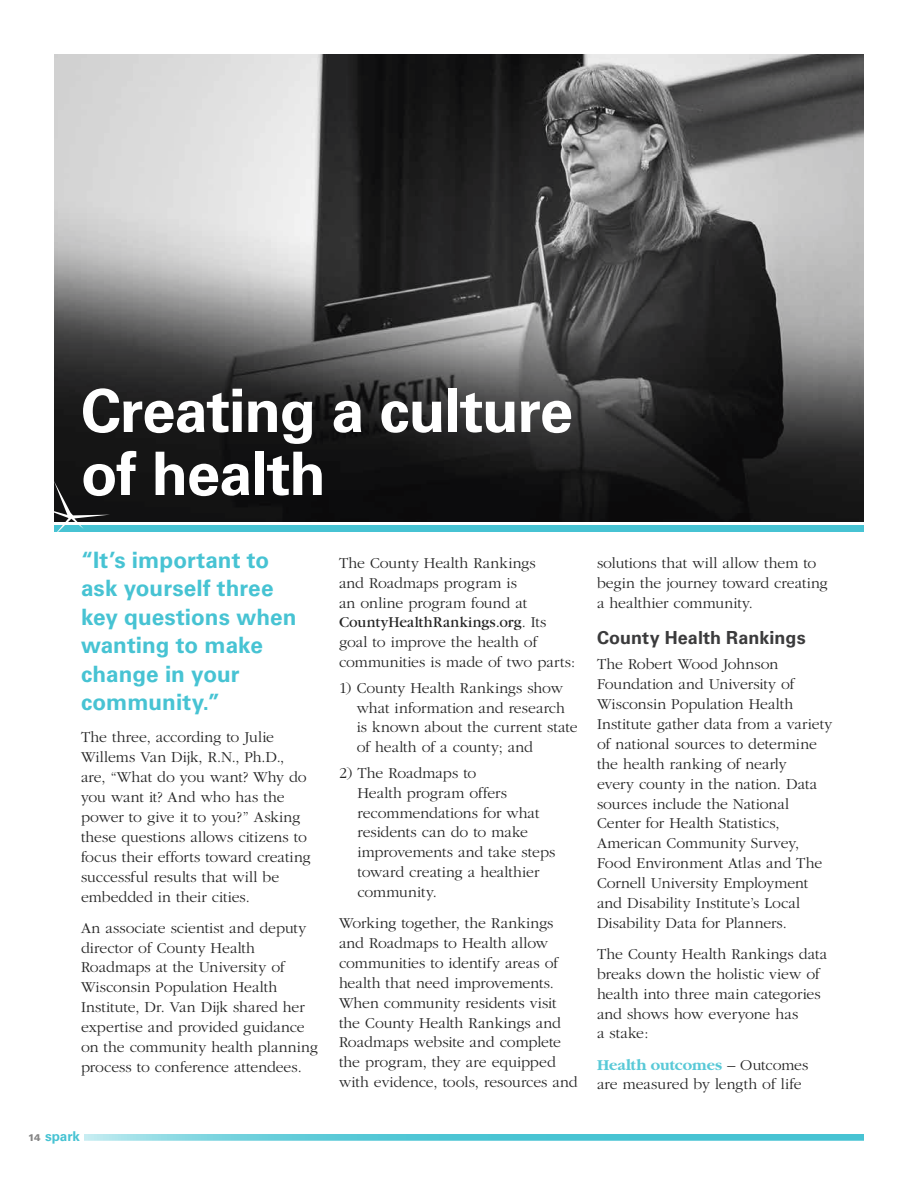
<style>
.page{position:relative;width:918px;height:1188px;background:#fff}
.page>*{position:absolute;margin:0;border:0;box-sizing:border-box;transform-origin:0 0}
.t1{font:700 60px/63px "Univers";letter-spacing:-.02em;color:#fff}
.t2{font:700 22.5px/28.5px "Univers";color:#47c3d3}
.t3{font:700 18px "Univers";letter-spacing:.005em;color:#3b3b3c}
.t4{font:300 15.75px/20px "Garamond";color:#232323}
.t5{font:700 13.5px "Univers";letter-spacing:-.005em;color:#47c3d3}
.s1{font-weight:900;font-size:9.75px;color:#858585}
.s2{font-weight:400}
.s3{font-weight:700;color:#59c9d7}
</style>
<div class="page">
<img style="left:54px;top:54px;width:810px;height:468px">
<div style="left:54px;top:525px;width:810px;height:7px;background:#47c3d3"></div>
<svg style="left:54px;top:481px;width:56px;height:51px"></svg>
<svg style="left:84px;top:1134px;width:780px;height:7px;background:#62ccd9"></svg>
<h1 class="t1" style="left:81px;top:380px;width:494px">Creating a culture of health</h1>
<h2 class="t2" style="left:81px;top:546px;width:217px">“It’s important to ask yourself three key questions when wanting to make change in your community.”</h2>
<p class="t4" style="left:81px;top:728px;width:231px">The three, according to Julie<br>Willems Van Dijk, R.N., Ph.D., are, “What do you want? Why do you want it? And who has the power to give it to you?” Asking these questions allows citizens to focus their efforts toward creating successful results that will be embedded in their cities.</p>
<p class="t4" style="left:81px;top:918px;width:238px">An associate scientist and deputy director of County Health<br>Roadmaps at the University of<br>Wisconsin Population Health<br>Institute, Dr. Van Dijk shared her expertise and provided guidance on the community health planning process to conference attendees.</p>
<p class="t5" style="left:28px;top:1128px;width:53px"><span class="s1">14</span> spark</p>
<p class="t4" style="left:339px;top:553px;width:238px">The County Health Rankings<br>and Roadmaps program is<br>an online program found at<br><span class="s2">CountyHealthRankings.org</span>. Its goal to improve the health of communities is made of two parts:</p>
<p class="t4" style="left:357px;top:678px;width:223px;text-indent:-18px">1) County Health Rankings show what information and research is known about the current state of health of a county; and</p>
<p class="t4" style="left:357px;top:763px;width:200px;text-indent:-18px">2) The Roadmaps to<br>Health program offers recommendations for what residents can do to make improvements and take steps toward creating a healthier community.</p>
<p class="t4" style="left:339px;top:914px;width:240px">Working together, the Rankings and Roadmaps to Health allow communities to identify areas of health that need improvements.<br>When community residents visit the County Health Rankings and<br>Roadmaps website and complete the program, they are equipped with evidence, tools, resources and</p>
<p class="t4" style="left:597px;top:553px;width:232px">solutions that will allow them to begin the journey toward creating a healthier community.</p>
<p class="t3" style="left:597px;top:627px;width:210px">County Health Rankings</p>
<p class="t4" style="left:597px;top:655px;width:237px">The Robert Wood Johnson<br>Foundation and University of<br>Wisconsin Population Health<br>Institute gather data from a variety of national sources to determine the health ranking of nearly<br>every county in the nation. Data sources include the National<br>Center for Health Statistics,<br>American Community Survey,<br>Food Environment Atlas and The<br>Cornell University Employment and Disability Institute’s Local<br>Disability Data for Planners.</p>
<p class="t4" style="left:597px;top:944px;width:232px">The County Health Rankings data breaks down the holistic view of health into three main categories and shows how everyone has<br>a stake:</p>
<p class="t4" style="left:597px;top:1055px;width:213px"><span class="s3">Health outcomes</span> – Outcomes are measured by length of life</p>
</div>
